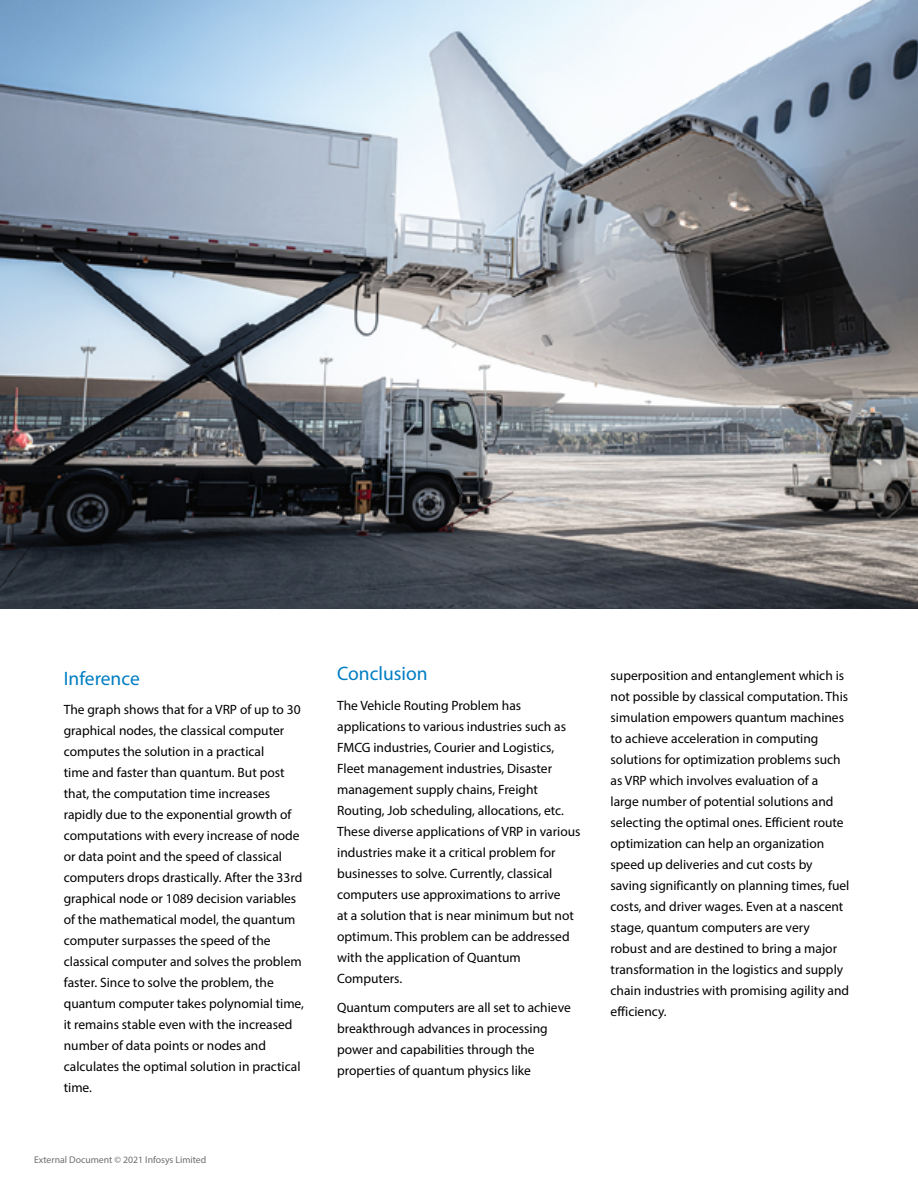
<style>
.page{position:relative;width:918px;height:1188px;background:#fff}
.page>*{position:absolute;margin:0;border:0;box-sizing:border-box;transform-origin:0 0}
.t1{font:19.5px "Myriad Pro";color:#007dc3}
.t2{font:13.5px/21px "Myriad Pro";color:#000}
.t3{font:9.75px "Myriad Pro";color:#6d6e71}
</style>
<div class="page">
<img style="left:0;top:0;width:918px;height:609px">
<h1 class="t1" style="left:64px;top:666px;width:78px">Inference</h1>
<p class="t2" style="left:64px;top:699px;width:242px">The graph shows that for a VRP of up to 30 graphical nodes, the classical computer computes the solution in a practical<br>time and faster than quantum. But post that, the computation time increases rapidly due to the exponential growth of computations with every increase of node or data point and the speed of classical computers drops drastically. After the 33rd graphical node or 1089 decision variables of the mathematical model, the quantum computer surpasses the speed of the classical computer and solves the problem faster. Since to solve the problem, the quantum computer takes polynomial time, it remains stable even with the increased number of data points or nodes and calculates the optimal solution in practical time.</p>
<p class="t3" style="left:34px;top:1154px;width:174px">External Document © 2021 Infosys Limited</p>
<h1 class="t1" style="left:337px;top:661px;width:92px">Conclusion</h1>
<p class="t2" style="left:337px;top:694px;width:245px">The Vehicle Routing Problem has applications to various industries such as FMCG industries, Courier and Logistics, Fleet management industries, Disaster management supply chains, Freight Routing, Job scheduling, allocations, etc.<br>These diverse applications of VRP in various industries make it a critical problem for businesses to solve. Currently, classical computers use approximations to arrive<br>at a solution that is near minimum but not optimum. This problem can be addressed with the application of Quantum Computers.</p>
<p class="t2" style="left:337px;top:997px;width:235px">Quantum computers are all set to achieve breakthrough advances in processing power and capabilities through the properties of quantum physics like</p>
<p class="t2" style="left:611px;top:665px;width:240px">superposition and entanglement which is not possible by classical computation. This simulation empowers quantum machines to achieve acceleration in computing solutions for optimization problems such as VRP which involves evaluation of a large number of potential solutions and selecting the optimal ones. Efficient route optimization can help an organization speed up deliveries and cut costs by saving significantly on planning times, fuel costs, and driver wages. Even at a nascent stage, quantum computers are very robust and are destined to bring a major transformation in the logistics and supply chain industries with promising agility and efficiency.</p>
</div>
